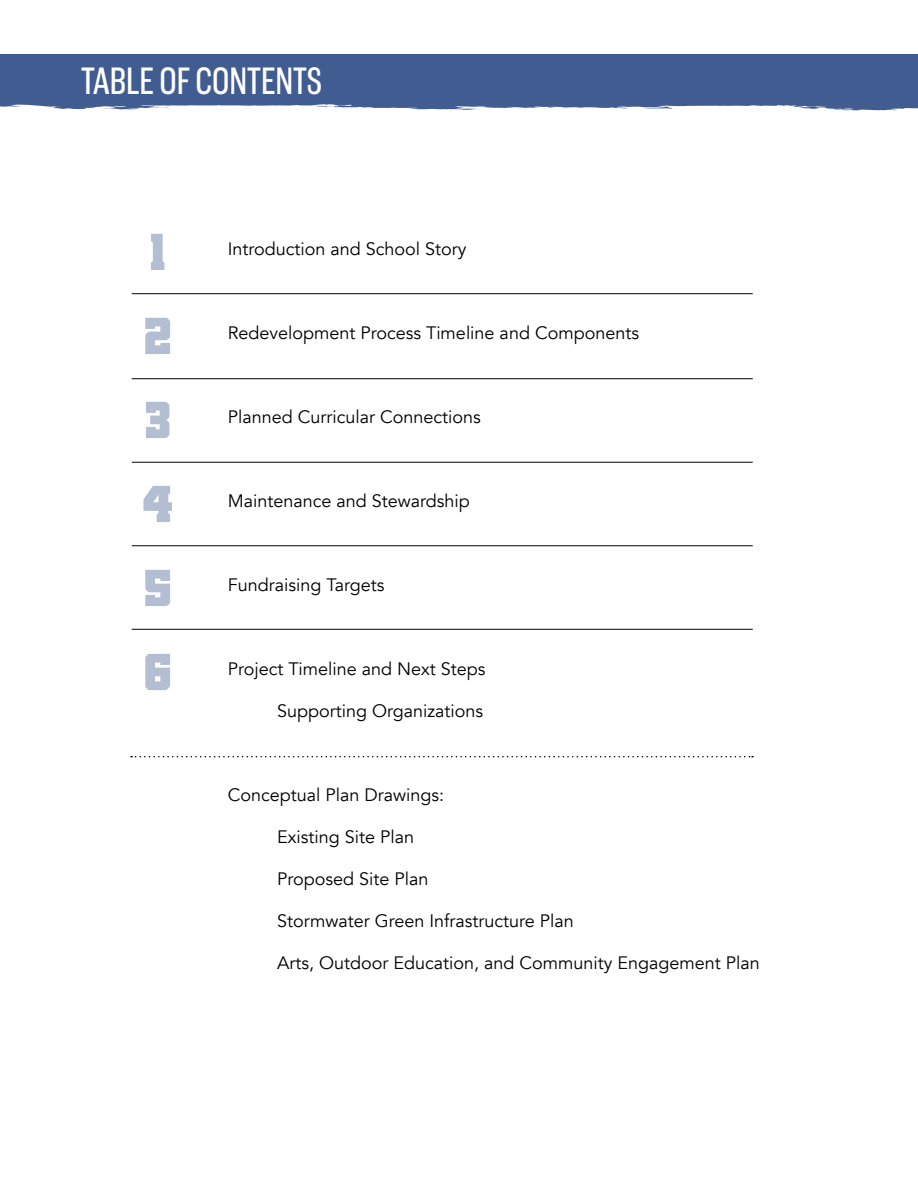
<style>
.page{position:relative;width:918px;height:1188px;background:#fff}
.page>*{position:absolute;margin:0;border:0;box-sizing:border-box;transform-origin:0 0}
.Numbers{font:54px "Red Delicious";color:#b3bed3}
.t1{font:39px "Americane Cond";color:#fff}
.Numbers-2{font:18px "Avenir";color:#000}
</style>
<div class="page">
<div style="left:0;top:54px;width:918px;height:60px;background:#415c91"></div>
<svg style="left:0;top:104px;width:918px;height:10px"></svg>
<hr style="left:132px;top:293px;width:621px;height:1px;background:#000">
<hr style="left:132px;top:629px;width:621px;height:1px;background:#000">
<svg style="left:131px;top:756px;width:622px;height:1px"></svg>
<hr style="left:132px;top:545px;width:621px;height:1px;background:#000">
<hr style="left:132px;top:462px;width:621px;height:1px;background:#000">
<hr style="left:132px;top:378px;width:621px;height:1px;background:#000">
<p class="t1" style="left:81px;top:58px;width:243px">TABLE OF CONTENTS</p>
<p class="Numbers" style="left:149px;top:222px;width:18px">1</p>
<p class="Numbers" style="left:144px;top:307px;width:29px">2</p>
<p class="Numbers" style="left:144px;top:391px;width:28px">3</p>
<p class="Numbers" style="left:142px;top:475px;width:33px">4</p>
<p class="Numbers" style="left:144px;top:559px;width:29px">5</p>
<p class="Numbers" style="left:144px;top:643px;width:29px">6</p>
<p class="Numbers-2" style="left:228px;top:238px;width:240px">Introduction and School Story</p>
<p class="Numbers-2" style="left:228px;top:322px;width:413px">Redevelopment Process Timeline and Components</p>
<p class="Numbers-2" style="left:228px;top:406px;width:254px">Planned Curricular Connections</p>
<p class="Numbers-2" style="left:228px;top:490px;width:244px">Maintenance and Stewardship</p>
<p class="Numbers-2" style="left:228px;top:574px;width:158px">Fundraising Targets</p>
<p class="Numbers-2" style="left:228px;top:658px;width:259px">Project Timeline and Next Steps</p>
<p class="Numbers-2" style="left:277px;top:700px;width:207px">Supporting Organizations</p>
<p class="Numbers-2" style="left:228px;top:784px;width:218px">Conceptual Plan Drawings:</p>
<p class="Numbers-2" style="left:277px;top:826px;width:138px">Existing Site Plan</p>
<p class="Numbers-2" style="left:277px;top:868px;width:153px">Proposed Site Plan</p>
<p class="Numbers-2" style="left:277px;top:910px;width:298px">Stormwater Green Infrastructure Plan</p>
<p class="Numbers-2" style="left:277px;top:952px;width:484px">Arts, Outdoor Education, and Community Engagement Plan</p>
</div>
